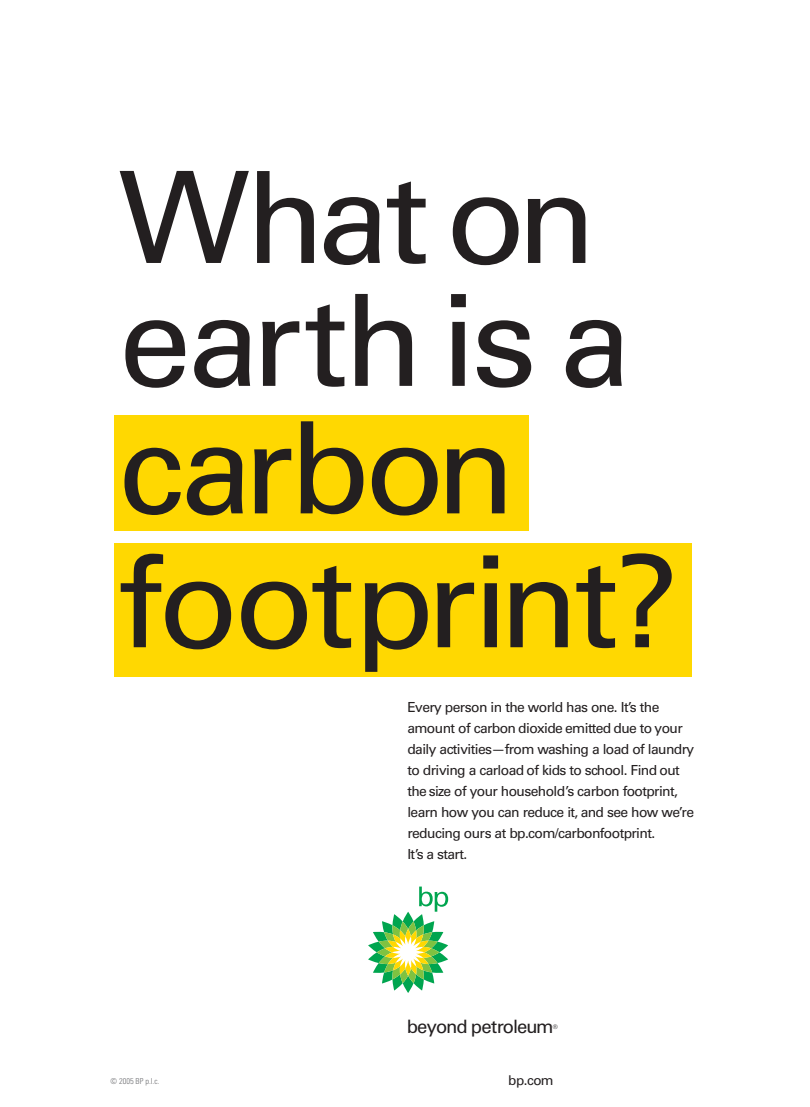
<style>
.page{position:relative;width:810px;height:1107px;background:#fff}
.page>*{position:absolute;margin:0;border:0;box-sizing:border-box;transform-origin:0 0}
.t1{font:127.5px/128.1px "Univers";letter-spacing:-.035em;color:#231f20}
.t2{font:18.45px "Univers";letter-spacing:-.05em;color:#231f20}
.t3{font:13.8px/21px "Univers";letter-spacing:-.045em;color:#231f20}
.t4{font:13.5px "Univers";color:#231f20}
.t5{font:300 condensed 8.25px "Univers";color:#6c6d70}
.t6{font:6.15px "Univers";color:#231f20}
</style>
<div class="page">
<svg style="left:368px;top:887px;width:80px;height:106px"></svg>
<div style="left:114px;top:543px;width:578px;height:133px;background:#ffd801"></div>
<div style="left:114px;top:416px;width:414px;height:115px;background:#ffd801"></div>
<p class="t1" style="left:119px;top:165px;width:561px">What on earth is a carbon footprint?</p>
<p class="t3" style="left:407px;top:698px;width:288px">Every person in the world has one. It’s the amount of carbon dioxide emitted due to your daily activities—from washing a load of laundry to driving a carload of kids to school. Find out the size of your household’s carbon footprint, learn how you can reduce it, and see how we’re reducing ours at bp.com/carbonfootprint.<br>It’s a start.</p>
<p class="t2" style="left:407px;top:1020px;width:148px">beyond petroleum</p>
<p class="t6" style="left:553px;top:1024px;width:6px">®</p>
<p class="t5" style="left:111px;top:1078px;width:50px">© 2005 BP p.l.c.</p>
<p class="t4" style="left:508px;top:1075px;width:47px">bp.com</p>
</div>
